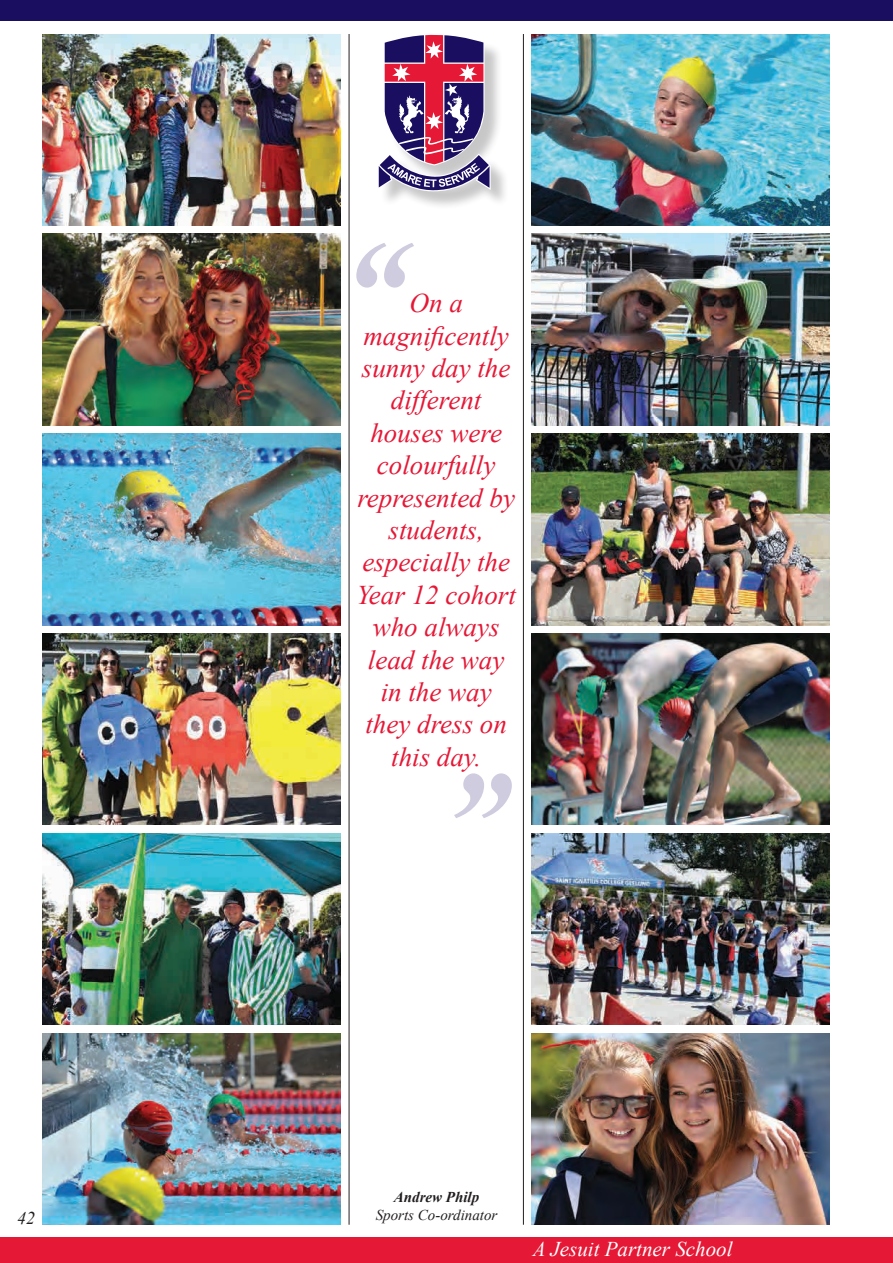
<style>
.page{position:relative;width:893px;height:1263px;background:#fff}
.page>*{position:absolute;margin:0;border:0;box-sizing:border-box;transform-origin:0 0}
.t1{font:italic 210px "Times New Roman";color:#9d99be}
.t2{font:italic 27px/32.4px "Times New Roman";color:#e51836;text-align:center}
.t3{font:italic 21px "Times New Roman";color:#fff}
.t4{font:italic 18px "Times New Roman";color:#231f20}
.t5{font:italic 15px "Times New Roman";color:#231f20}
.t6{font:italic 700 15px "Times New Roman";color:#231f20}
</style>
<div class="page">
<div style="left:380px;top:36px;width:129px;height:174px;background:#231f20;opacity:.25"></div>
<svg style="left:378px;top:34px;width:114px;height:158px"></svg>
<img style="left:43px;top:1033px;width:297px;height:192px">
<hr style="left:349px;top:34px;width:1px;height:1191px;background:#231f20">
<hr style="left:523px;top:34px;width:1px;height:1191px;background:#231f20">
<div style="left:0;top:1237px;width:893px;height:26px;background:#e51836"></div>
<img style="left:43px;top:34px;width:297px;height:191px">
<img style="left:43px;top:234px;width:297px;height:191px">
<img style="left:43px;top:434px;width:297px;height:191px">
<img style="left:43px;top:634px;width:297px;height:191px">
<img style="left:43px;top:833px;width:297px;height:192px">
<img style="left:531px;top:1033px;width:298px;height:192px">
<img style="left:531px;top:34px;width:298px;height:191px">
<img style="left:531px;top:234px;width:298px;height:191px">
<img style="left:531px;top:434px;width:298px;height:191px">
<img style="left:531px;top:634px;width:298px;height:191px">
<img style="left:531px;top:833px;width:298px;height:192px">
<div style="left:0;top:0;width:893px;height:21px;background:#1a0e60"></div>
<p class="t4" style="left:17px;top:1206px;width:19px">42</p>
<h1 class="t1" style="left:312px;top:170px;width:99px">‘‘</h1>
<p class="t2" style="left:410px;top:286px;width:55px">On a</p>
<p class="t2" style="left:363px;top:319px;width:147px">magnificently</p>
<p class="t2" style="left:362px;top:351px;width:150px">sunny day the different</p>
<p class="t2" style="left:370px;top:416px;width:133px">houses were</p>
<p class="t2" style="left:357px;top:448px;width:159px">colourfully represented by</p>
<p class="t2" style="left:389px;top:513px;width:97px">students,</p>
<p class="t2" style="left:362px;top:545px;width:149px">especially the</p>
<p class="t2" style="left:356px;top:578px;width:161px">Year 12 cohort</p>
<p class="t2" style="left:368px;top:610px;width:138px;text-align:left">who always lead the way</p>
<p class="t2" style="left:381px;top:675px;width:112px">in the way</p>
<p class="t2" style="left:365px;top:707px;width:143px">they dress on</p>
<p class="t2" style="left:391px;top:740px;width:91px">this day.</p>
<h1 class="t1" style="left:556px;top:891px;width:99px;rotate:-180deg">‘‘</h1>
<p class="t6" style="left:394px;top:1186px;width:87px">Andrew Philp</p>
<p class="t5" style="left:376px;top:1204px;width:123px">Sports Co-ordinator</p>
<p class="t3" style="left:533px;top:1234px;width:201px">A Jesuit Partner School</p>
</div>
